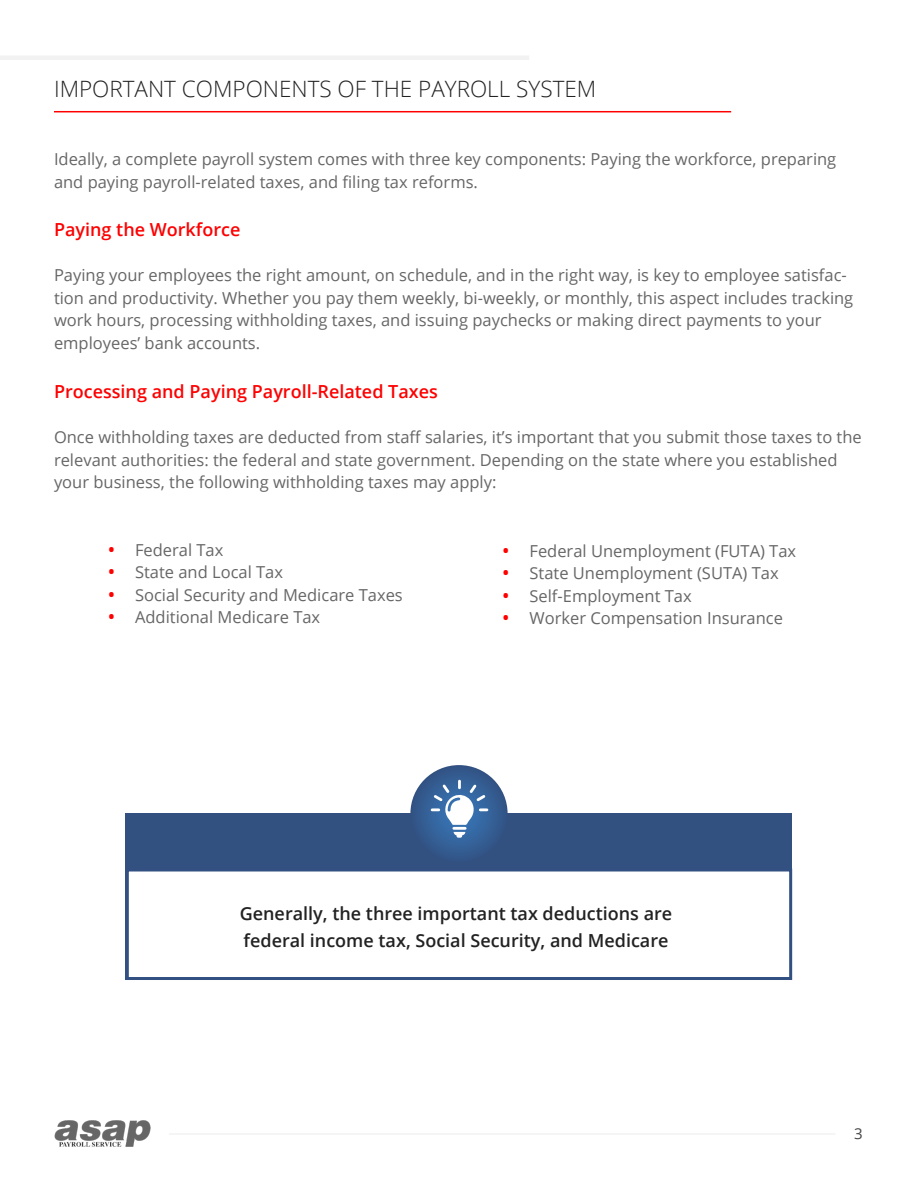
<style>
.page{position:relative;width:918px;height:1188px;background:#fff}
.page>*{position:absolute;margin:0;border:0;box-sizing:border-box;transform-origin:0 0}
.t1{font:300 22.5px "Open Sans";color:#222}
.t2{font:600 18px/27px "Open Sans";color:#222}
.t3{font:600 18px "Open Sans";color:#fe0000}
.t4{font:16.5px/22.5px "Open Sans";color:#666}
.t5{font:15px "Open Sans";color:#444}
.s1{font-weight:600;font-size:18px;color:#fe0000}
</style>
<div class="page">
<img style="left:54px;top:1120px;width:96px;height:27px">
<hr style="left:169px;top:1133px;width:666px;height:2px;background:#f2f2f2">
<hr style="left:54px;top:111px;width:677px;height:1px;background:#fe0000">
<hr style="left:0;top:56px;width:529px;height:4px;background:#f2f2f2">
<div style="left:126px;top:813px;width:666px;height:167px;background:#325181"></div>
<div style="left:126px;top:868px;width:666px;height:112px;background:#fff;border:3px solid #325081"></div>
<svg style="left:410px;top:765px;width:98px;height:97px"></svg>
<svg style="left:431px;top:780px;width:57px;height:58px;background:#6a8fb9"></svg>
<h1 class="t1" style="left:54px;top:73px;width:544px">IMPORTANT COMPONENTS OF THE PAYROLL SYSTEM</h1>
<p class="t4" style="left:54px;top:148px;width:784px">Ideally, a complete payroll system comes with three key components: Paying the workforce, preparing and paying payroll-related taxes, and filing tax reforms.</p>
<p class="t3" style="left:54px;top:218px;width:188px">Paying the Workforce</p>
<p class="t4" style="left:54px;top:264px;width:801px">Paying your employees the right amount, on schedule, and in the right way, is key to employee satisfac&shy;tion and productivity. Whether you pay them weekly, bi-weekly, or monthly, this aspect includes tracking work hours, processing withholding taxes, and issuing paychecks or making direct payments to your employees’ bank accounts.</p>
<p class="t3" style="left:54px;top:380px;width:385px">Processing and Paying Payroll-Related Taxes</p>
<p class="t4" style="left:54px;top:426px;width:809px">Once withholding taxes are deducted from staff salaries, it’s important that you submit those taxes to the relevant authorities: the federal and state government. Depending on the state where you established your business, the following withholding taxes may apply:</p>
<p class="t4" style="left:108px;top:538px;width:117px"><span class="s1">•</span> Federal Tax</p>
<p class="t4" style="left:108px;top:561px;width:177px"><span class="s1">•</span> State and Local Tax</p>
<p class="t4" style="left:108px;top:583px;width:296px"><span class="s1">•</span> Social Security and Medicare Taxes</p>
<p class="t4" style="left:108px;top:606px;width:214px"><span class="s1">•</span> Additional Medicare Tax</p>
<p class="t4" style="left:502px;top:539px;width:295px"><span class="s1">•</span> Federal Unemployment (FUTA) Tax</p>
<p class="t4" style="left:502px;top:562px;width:278px"><span class="s1">•</span> State Unemployment (SUTA) Tax</p>
<p class="t4" style="left:502px;top:584px;width:191px"><span class="s1">•</span> Self-Employment Tax</p>
<p class="t4" style="left:502px;top:607px;width:282px"><span class="s1">•</span> Worker Compensation Insurance</p>
<p class="t2" style="left:240px;top:900px;width:434px">Generally, the three important tax deductions are federal income tax, Social Security, and Medicare</p>
<p class="t5" style="left:854px;top:1123px;width:10px">3</p>
</div>
